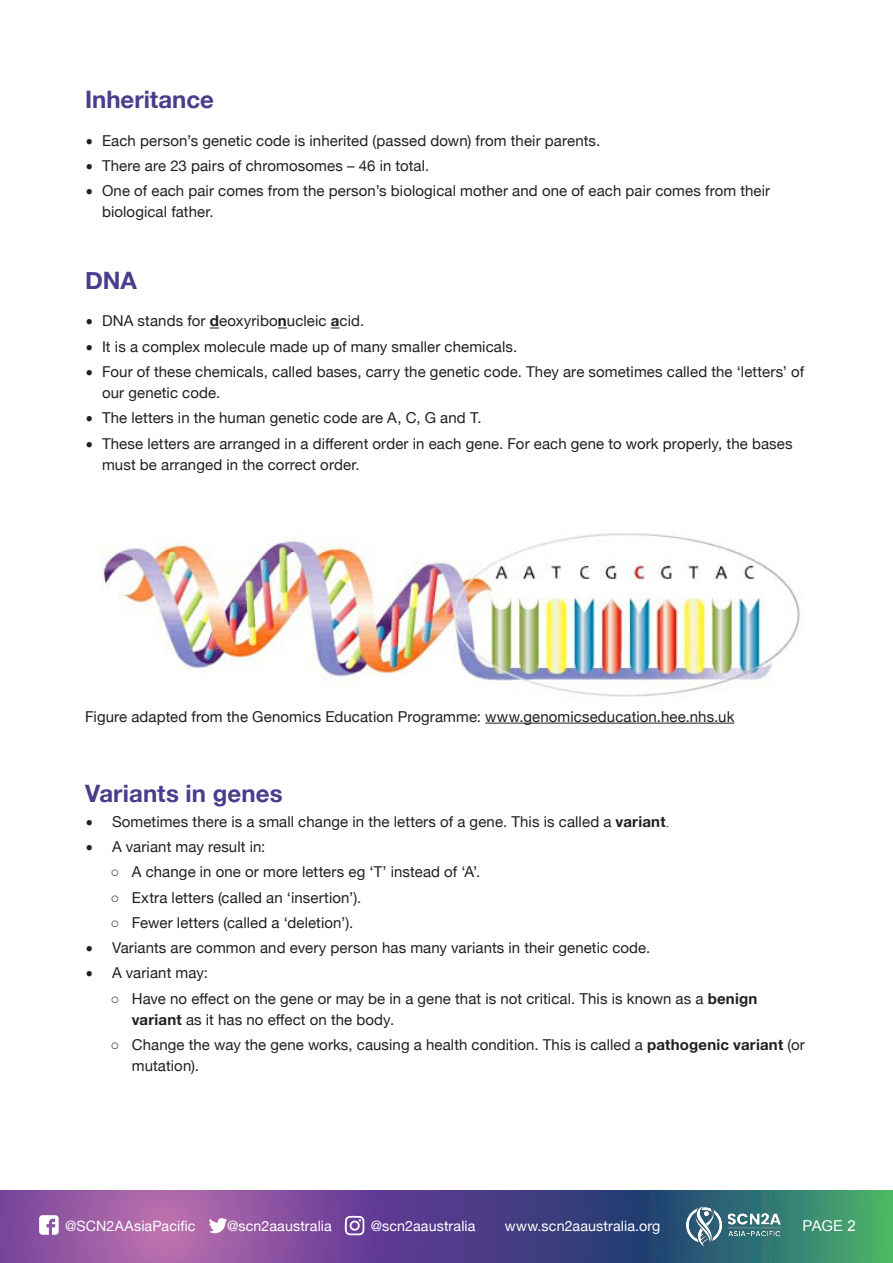
<style>
.page{position:relative;width:893px;height:1263px;background:#fff}
.page>*{position:absolute;margin:0;border:0;box-sizing:border-box;transform-origin:0 0}
.Body{font:700 24px "Helvetica Neue";color:#473f8e}
.Body-2{font:15px/21px "Helvetica Neue";letter-spacing:.005em;color:#231f20}
.t1{font:15px "Arial";color:#fff}
.t2{font:14.25px "Helvetica Neue";letter-spacing:.01em;color:#fff}
.s1{font-weight:700}
.s2{font-family:"Times New Roman"}
.s3{font-family:"Arial"}
</style>
<div class="page">
<svg style="left:0;top:1191px;width:893px;height:72px;background:#63578c"></svg>
<img style="left:683px;top:1206px;width:102px;height:40px">
<svg style="left:39px;top:1215px;width:20px;height:20px"></svg>
<svg style="left:209px;top:1217px;width:18px;height:17px"></svg>
<svg style="left:345px;top:1216px;width:19px;height:19px"></svg>
<img style="left:101px;top:533px;width:699px;height:164px">
<hr style="left:485px;top:723px;width:249px;height:1px;background:#231f20">
<p class="Body" style="left:85px;top:81px;width:130px">Inheritance</p>
<p class="Body-2" style="left:85px;top:131px;width:517px">࡟ Each person’s genetic code is inherited (passed down) from their parents.</p>
<p class="Body-2" style="left:85px;top:156px;width:346px">࡟ There are 23 pairs of chromosomes – 46 in total.</p>
<p class="Body-2" style="left:102px;top:181px;width:670px;text-indent:-17px">࡟ One of each pair comes from the person’s biological mother and one of each pair comes from their biological father.</p>
<p class="Body" style="left:85px;top:262px;width:54px">DNA</p>
<p class="Body-2" style="left:85px;top:311px;width:281px">࡟ DNA stands for <span class="s1">d</span>eoxyribo<span class="s1">n</span>ucleic <span class="s1">a</span>cid.</p>
<p class="Body-2" style="left:85px;top:337px;width:434px">࡟ It is a complex molecule made up of many smaller chemicals.</p>
<p class="Body-2" style="left:102px;top:362px;width:704px;text-indent:-17px">࡟ Four of these chemicals, called bases, carry the genetic code. They are sometimes called the ‘letters’ of our genetic code.</p>
<p class="Body-2" style="left:85px;top:408px;width:398px">࡟ The letters in the human genetic code are A, C, G and T.</p>
<p class="Body-2" style="left:102px;top:433px;width:692px;text-indent:-17px">࡟ These letters are arranged in a different order in each gene. For each gene to work properly, the bases must be arranged in the correct order.</p>
<p class="Body-2" style="left:85px;top:707px;width:651px">Figure adapted from the Genomics Education Programme: www.genomicseducation.hee.nhs.uk</p>
<p class="Body" style="left:85px;top:774px;width:199px">Variants in genes</p>
<p class="Body-2" style="left:85px;top:812px;width:586px">࡟ Sometimes there is a small change in the letters of a gene. This is called a <span class="s1">variant</span><span class="s2">.</span></p>
<p class="Body-2" style="left:85px;top:837px;width:182px">࡟ A variant may result in:</p>
<p class="Body-2" style="left:111px;top:862px;width:371px"><span class="s3">○</span> A change in one or more letters eg ‘T’ instead of ‘A’.</p>
<p class="Body-2" style="left:111px;top:888px;width:252px"><span class="s3">○</span> Extra letters (called an ‘insertion’).</p>
<p class="Body-2" style="left:111px;top:913px;width:244px"><span class="s3">○</span> Fewer letters (called a ‘deletion’).</p>
<p class="Body-2" style="left:85px;top:938px;width:567px">࡟ Variants are common and every person has many variants in their genetic code.</p>
<p class="Body-2" style="left:85px;top:963px;width:124px">࡟ A variant may:</p>
<p class="Body-2" style="left:132px;top:989px;width:627px;text-indent:-21px"><span class="s3">○</span> Have no effect on the gene or may be in a gene that is not critical. This is known as a <span class="s1">benign variant</span> as it has no effect on the body.</p>
<p class="Body-2" style="left:132px;top:1035px;width:675px;text-indent:-21px"><span class="s3">○</span> Change the way the gene works, causing a health condition. This is called a <span class="s1">pathogenic variant</span> (or mutation).</p>
<p class="t2" style="left:65px;top:1216px;width:132px">@SCN2AAsiaPacific</p>
<p class="t2" style="left:227px;top:1216px;width:106px">@scn2aaustralia</p>
<p class="t2" style="left:371px;top:1216px;width:106px">@scn2aaustralia</p>
<p class="t2" style="left:505px;top:1216px;width:157px">www.scn2aaustralia.org</p>
<p class="t1" style="left:802px;top:1216px;width:55px">PAGE 2</p>
</div>
